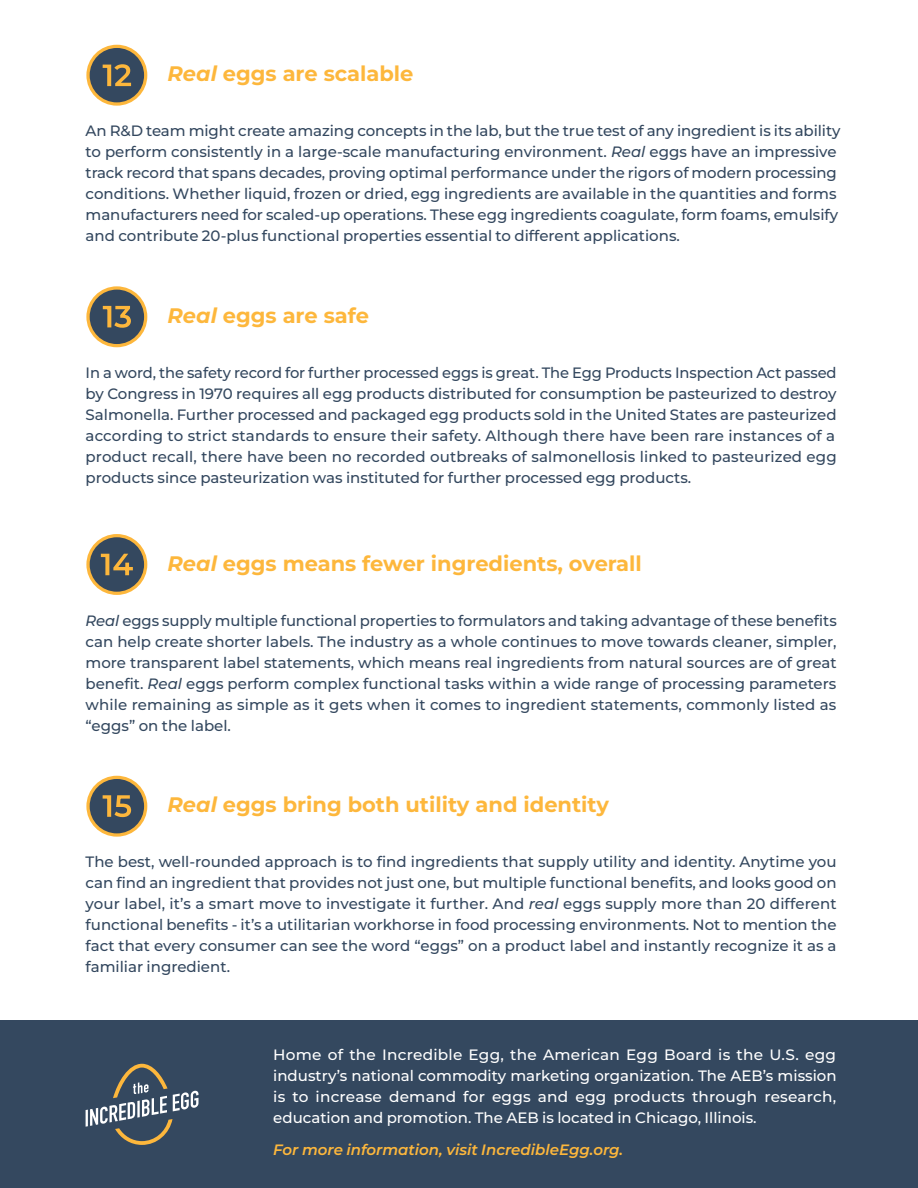
<style>
.page{position:relative;width:918px;height:1188px;background:#fff}
.page>*{position:absolute;margin:0;border:0;box-sizing:border-box;transform-origin:0 0}
.t1{font:700 21px "Montserrat";color:#fdb73c}
.t2{font:500 15px/21px "Montserrat";color:#34485f;text-align:justify}
.t3{font:500 15px/21px "Montserrat";color:#fff;text-align:justify}
.t4{font:italic 600 15px "Montserrat";color:#fdb73c}
.s1{font-style:italic}
</style>
<div class="page">
<div style="left:0;top:1021px;width:918px;height:167px;background:#34485f"></div>
<svg style="left:86px;top:1064px;width:112px;height:81px"></svg>
<svg style="left:86px;top:45px;width:61px;height:61px"></svg>
<svg style="left:86px;top:286px;width:61px;height:61px"></svg>
<svg style="left:86px;top:534px;width:61px;height:61px"></svg>
<svg style="left:86px;top:776px;width:61px;height:61px"></svg>
<h1 class="t1" style="left:168px;top:59px;width:247px"><span class="s1">Real</span> eggs are scalable</h1>
<p class="t2" style="left:86px;top:120px;width:756px;text-align:left">An R&amp;D team might create amazing concepts in the lab, but the true test of any ingredient is its ability to perform consistently in a large-scale manufacturing environment. <span class="s1">Real</span> eggs have an impressive track record that spans decades, proving optimal performance under the rigors of modern processing conditions. Whether liquid, frozen or dried, egg ingredients are available in the quantities and forms manufacturers need for scaled-up operations. These egg ingredients coagulate, form foams, emulsify and contribute 20-plus functional properties essential to different applications.</p>
<h1 class="t1" style="left:168px;top:300px;width:203px"><span class="s1">Real</span> eggs are safe</h1>
<p class="t2" style="left:86px;top:362px;width:753px">In a word, the safety record for further processed eggs is great. The Egg Products Inspection Act passed by Congress in 1970 requires all egg products distributed for consumption be pasteurized to destroy Salmonella. Further processed and packaged egg products sold in the United States are pasteurized according to strict standards to ensure their safety. Although there have been rare instances of a product recall, there have been no recorded outbreaks of salmonellosis linked to pasteurized egg products since pasteurization was instituted for further processed egg products.</p>
<h1 class="t1" style="left:168px;top:548px;width:476px"><span class="s1">Real</span> eggs means fewer ingredients, overall</h1>
<p class="t2" style="left:86px;top:609px;width:753px"><span class="s1">Real</span> eggs supply multiple functional properties to formulators and taking advantage of these benefits can help create shorter labels. The industry as a whole continues to move towards cleaner, simpler, more transparent label statements, which means real ingredients from natural sources are of great benefit. <span class="s1">Real</span> eggs perform complex functional tasks within a wide range of processing parameters while remaining as simple as it gets when it comes to ingredient statements, commonly listed as “eggs” on the label.</p>
<h1 class="t1" style="left:168px;top:790px;width:443px"><span class="s1">Real</span> eggs bring both utility and identity</h1>
<p class="t2" style="left:86px;top:851px;width:753px">The best, well-rounded approach is to find ingredients that supply utility and identity. Anytime you can find an ingredient that provides not just one, but multiple functional benefits, and looks good on your label, it’s a smart move to investigate it further. And <span class="s1">real</span> eggs supply more than 20 different functional benefits - it’s a utilitarian workhorse in food processing environments. Not to mention the fact that every consumer can see the word “eggs” on a product label and instantly recognize it as a familiar ingredient.</p>
<p class="t3" style="left:273px;top:1044px;width:565px">Home of the Incredible Egg, the American Egg Board is the U.S. egg industry’s national commodity marketing organization. The AEB’s mission is to increase demand for eggs and egg products through research, education and promotion. The AEB is located in Chicago, Illinois.</p>
<p class="t4" style="left:273px;top:1139px;width:352px">For more information, visit IncredibleEgg.org.</p>
</div>
